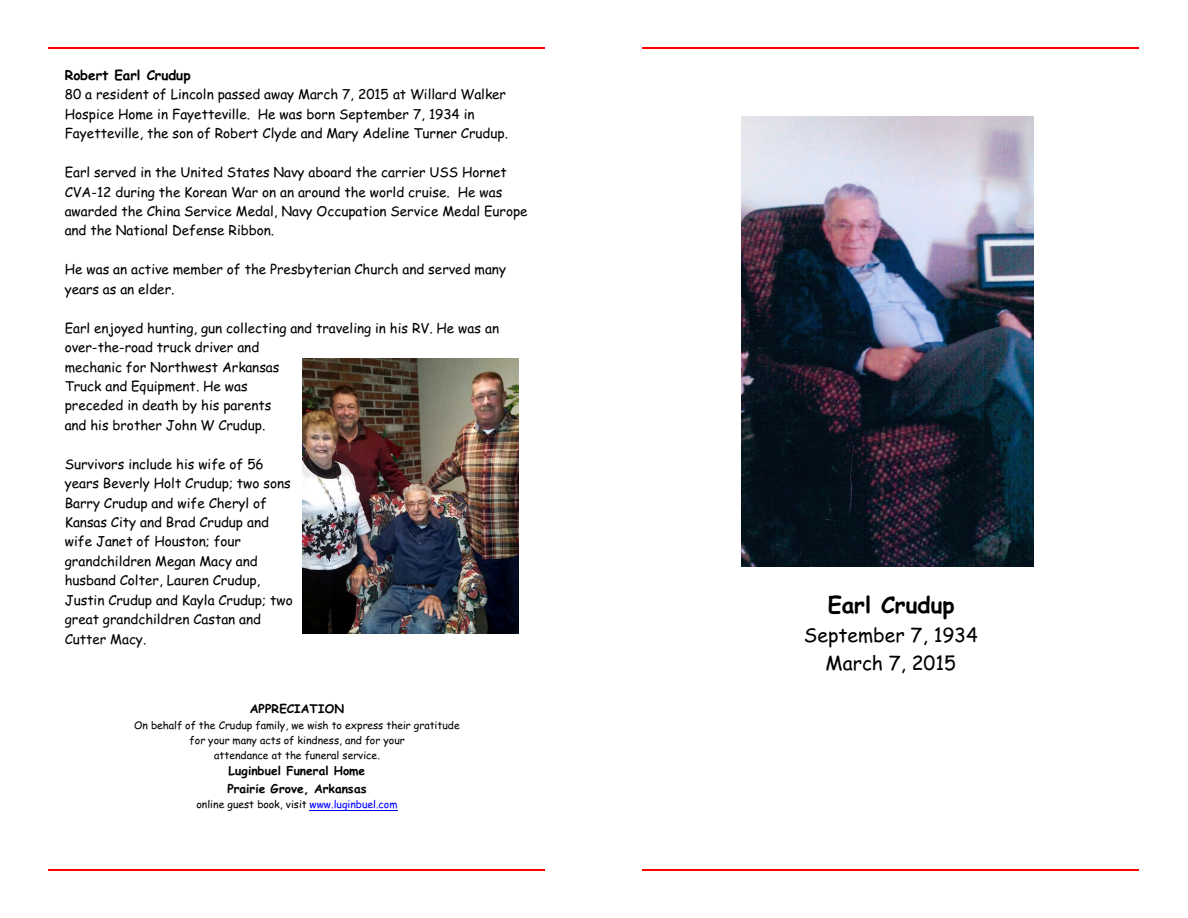
<style>
.page{position:relative;width:1188px;height:918px;background:#fff}
.page>*{position:absolute;margin:0;border:0;box-sizing:border-box;transform-origin:0 0}
.t1{font:700 22.5px "Comic Sans MS";color:#000}
.t2{font:19.5px/27.9px "Comic Sans MS";color:#000;text-align:center}
.t3{font:13.5px/19.5px "Comic Sans MS";color:#000}
.t4{font:700 13.5px "Comic Sans MS";color:#000}
.t5{font:700 12px/17.2px "Comic Sans MS";color:#000}
.t6{font:10.5px/15px "Comic Sans MS";color:#000;text-align:center}
.s1{color:#00f}
</style>
<div class="page">
<hr style="left:49px;top:47px;width:496px;height:1px;background:#f00">
<hr style="left:49px;top:870px;width:496px;height:1px;background:#f00">
<hr style="left:643px;top:47px;width:496px;height:1px;background:#f00">
<hr style="left:643px;top:870px;width:496px;height:1px;background:#f00">
<img style="left:303px;top:358px;width:216px;height:276px">
<hr style="left:310px;top:810px;width:88px;height:1px;background:#00f">
<img style="left:741px;top:117px;width:292px;height:450px">
<p class="t4" style="left:65px;top:69px;width:127px">Robert Earl Crudup</p>
<p class="t3" style="left:65px;top:86px;width:445px">80 a resident of Lincoln passed away March 7, 2015 at Willard Walker<br>Hospice Home in Fayetteville. He was born September 7, 1934 in<br>Fayetteville, the son of Robert Clyde and Mary Adeline Turner Crudup.</p>
<p class="t3" style="left:65px;top:164px;width:464px">Earl served in the United States Navy aboard the carrier USS Hornet CVA-12 during the Korean War on an around the world cruise. He was awarded the China Service Medal, Navy Occupation Service Medal Europe and the National Defense Ribbon.</p>
<p class="t3" style="left:65px;top:261px;width:443px">He was an active member of the Presbyterian Church and served many years as an elder.</p>
<p class="t3" style="left:65px;top:319px;width:436px">Earl enjoyed hunting, gun collecting and traveling in his RV. He was an over-the-road truck driver and<br>mechanic for Northwest Arkansas<br>Truck and Equipment. He was<br>preceded in death by his parents<br>and his brother John W Crudup.</p>
<p class="t3" style="left:65px;top:456px;width:230px">Survivors include his wife of 56 years Beverly Holt Crudup; two sons<br>Barry Crudup and wife Cheryl of<br>Kansas City and Brad Crudup and wife Janet of Houston; four grandchildren Megan Macy and husband Colter, Lauren Crudup,<br>Justin Crudup and Kayla Crudup; two great grandchildren Castan and<br>Cutter Macy.</p>
<p class="t5" style="left:250px;top:702px;width:96px">APPRECIATION</p>
<p class="t6" style="left:134px;top:719px;width:327px">On behalf of the Crudup family, we wish to express their gratitude for your many acts of kindness, and for your<br>attendance at the funeral service.</p>
<p class="t5" style="left:227px;top:764px;width:141px">Luginbuel Funeral Home<br>Prairie Grove, Arkansas</p>
<p class="t6" style="left:196px;top:798px;width:203px">online guest book, visit <span class="s1">www.luginbuel.com</span></p>
<h1 class="t1" style="left:828px;top:595px;width:128px">Earl Crudup</h1>
<h2 class="t2" style="left:804px;top:623px;width:176px">September 7, 1934<br>March 7, 2015</h2>
</div>
